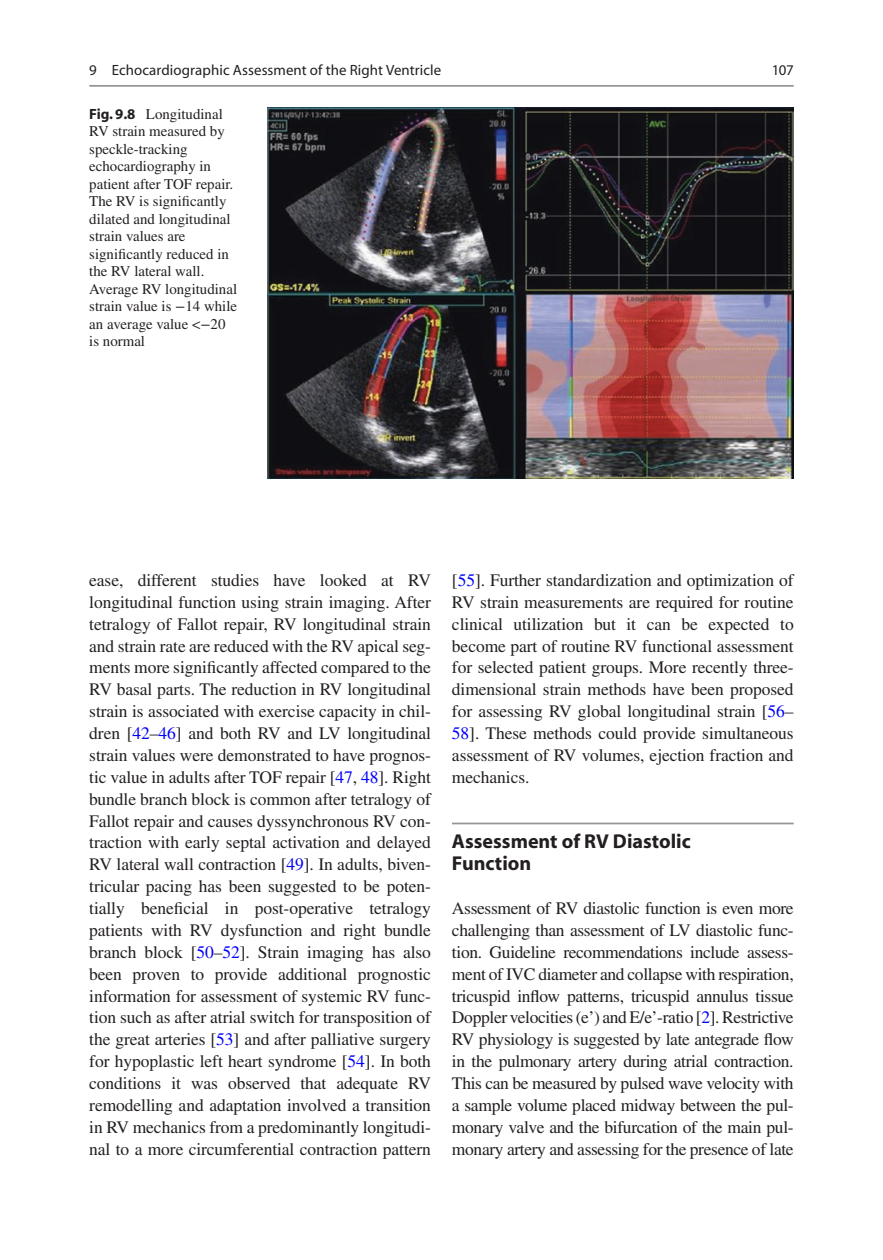
<style>
.page{position:relative;width:883px;height:1260px;background:#fff}
.page>*{position:absolute;margin:0;border:0;box-sizing:border-box;transform-origin:0 0}
.t1{font:700 20.12px/21.9px "Lbvtnt Myriad";color:#231f20}
.t2{font:17.5px/21.9px "Gfglxl Times";letter-spacing:-.005em;color:#231f20;text-align:justify}
.t3{font:14.88px/17.5px "Gfglxl Times";color:#231f20}
.t4{font:14.88px "Ythkyr Myriad";letter-spacing:.005em;color:#231f20}
.t5{font:14.88px "Hhcthw Myriad";color:#231f20}
.s1{font-family:"Lbvtnt Myriad";font-weight:700}
.s2{font-family:"Ydvsdr STIX General"}
.s3{color:#0000fa}
</style>
<div class="page">
<img style="left:268px;top:107px;width:526px;height:372px">
<hr style="left:452px;top:823px;width:342px;height:1px;background:#939598">
<hr style="left:89px;top:85px;width:705px;height:2px;background:#939598">
<p class="t4" style="left:89px;top:63px;width:353px">9 Echocardiographic Assessment of the Right Ventricle</p>
<p class="t3" style="left:89px;top:105px;width:149px"><span class="s1">Fig. 9.8</span> Longitudinal<br>RV strain measured by speckle-tracking echocardiography in patient after TOF repair.<br>The RV is significantly dilated and longitudinal strain values are significantly reduced in the RV lateral wall.<br>Average RV longitudinal strain value is <span class="s2">−</span>14 while an average value &lt;<span class="s2">−</span>20 is normal</p>
<p class="t5" style="left:772px;top:63px;width:24px">107</p>
<p class="t2" style="left:89px;top:569px;width:343px">ease, different studies have looked at RV longitudinal function using strain imaging. After tetralogy of Fallot repair, RV longitudinal strain and strain rate are reduced with the RV apical seg&shy;ments more significantly affected compared to the RV basal parts. The reduction in RV longitudinal strain is associated with exercise capacity in chil&shy;dren [<span class="s3">42</span>–<span class="s3">46</span>] and both RV and LV longitudinal strain values were demonstrated to have prognos&shy;tic value in adults after TOF repair [<span class="s3">47</span>, <span class="s3">48</span>]. Right bundle branch block is common after tetralogy of Fallot repair and causes dyssynchronous RV con&shy;traction with early septal activation and delayed RV lateral wall contraction [<span class="s3">49</span>]. In adults, biven&shy;tricular pacing has been suggested to be poten&shy;tially beneficial in post-operative tetralogy patients with RV dysfunction and right bundle branch block [<span class="s3">50</span>–<span class="s3">52</span>]. Strain imaging has also been proven to provide additional prognostic information for assessment of systemic RV func&shy;tion such as after atrial switch for transposition of the great arteries [<span class="s3">53</span>] and after palliative surgery for hypoplastic left heart syndrome [<span class="s3">54</span>]. In both conditions it was observed that adequate RV remodelling and adaptation involved a transition in RV mechanics from a predominantly longitudi&shy;nal to a more circumferential contraction pattern</p>
<p class="t2" style="left:452px;top:569px;width:343px">[<span class="s3">55</span>]. Further standardization and optimization of RV strain measurements are required for routine clinical utilization but it can be expected to become part of routine RV functional assessment for selected patient groups. More recently three&shy;dimensional strain methods have been proposed for assessing RV global longitudinal strain [<span class="s3">56</span>– <span class="s3">58</span>]. These methods could provide simultaneous assessment of RV volumes, ejection fraction and mechanics.</p>
<p class="t1" style="left:452px;top:831px;width:240px">Assessment of RV Diastolic<br>Function</p>
<p class="t2" style="left:452px;top:897px;width:343px">Assessment of RV diastolic function is even more challenging than assessment of LV diastolic func&shy;tion. Guideline recommendations include assess&shy;ment of IVC diameter and collapse with respiration, tricuspid inflow patterns, tricuspid annulus tissue Doppler velocities (e’) and E/e’-ratio [<span class="s3">2</span>]. Restrictive RV physiology is suggested by late antegrade flow in the pulmonary artery during atrial contraction.<br>This can be measured by pulsed wave velocity with a sample volume placed midway between the pul&shy;monary valve and the bifurcation of the main pul&shy;monary artery and assessing for the presence of late</p>
</div>
